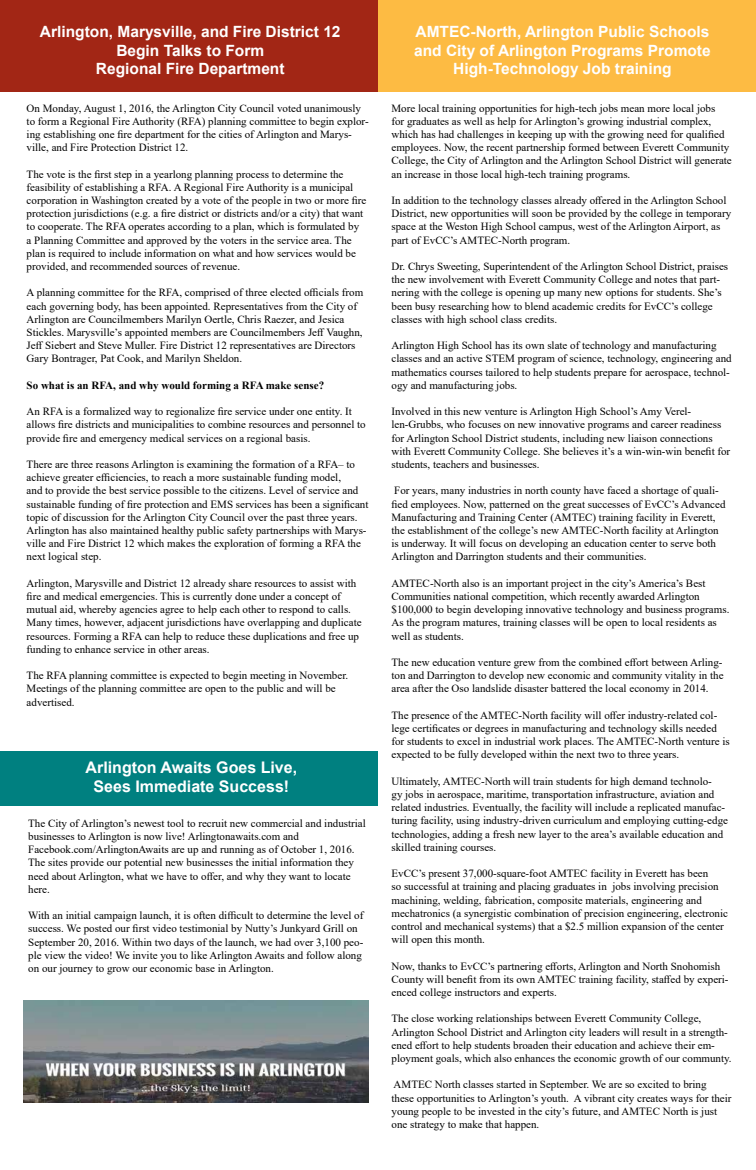
<style>
.page{position:relative;width:756px;height:1170px;background:#fff}
.page>*{position:absolute;margin:0;border:0;box-sizing:border-box;transform-origin:0 0}
.t1{font:700 16px/19.2px "Arial";color:#fff;text-align:center}
.t2{font:700 15.5px/18.6px "Arial";color:#fff;text-align:center}
.t3{font:11px/13.2px "Times New Roman";color:#000}
.t4{font:700 11px "Times New Roman";color:#000}
</style>
<div class="page">
<div style="left:0;top:0;width:378px;height:91px;background:#a22615"></div>
<div style="left:0;top:751px;width:378px;height:55px;background:#008080"></div>
<div style="left:378px;top:0;width:378px;height:91px;background:#fdbb43"></div>
<img style="left:24px;top:1000px;width:345px;height:102px">
<h2 class="t2" style="left:40px;top:23px;width:302px">Arlington, Marysville, and Fire District 12<br>Begin Talks to Form<br>Regional Fire Department</h2>
<p class="t3" style="left:27px;top:101px;width:344px">On Monday, August 1, 2016, the Arlington City Council voted unanimously to form a Regional Fire Authority (RFA) planning committee to begin explor&shy;ing establishing one fire department for the cities of Arlington and Marys&shy;ville, and Fire Protection District 12.</p>
<p class="t3" style="left:27px;top:167px;width:341px">The vote is the first step in a yearlong planning process to determine the feasibility of establishing a RFA. A Regional Fire Authority is a municipal corporation in Washington created by a vote of the people in two or more fire protection jurisdictions (e.g. a fire district or districts and/or a city) that want to cooperate. The RFA operates according to a plan, which is formulated by a Planning Committee and approved by the voters in the service area. The plan is required to include information on what and how services would be provided, and recommended sources of revenue.</p>
<p class="t3" style="left:27px;top:286px;width:338px">A planning committee for the RFA, comprised of three elected officials from each governing body, has been appointed. Representatives from the City of Arlington are Councilmembers Marilyn Oertle, Chris Raezer, and Jesica Stickles. Marysville’s appointed members are Councilmembers Jeff Vaughn, Jeff Siebert and Steve Muller. Fire District 12 representatives are Directors Gary Bontrager, Pat Cook, and Marilyn Sheldon.</p>
<p class="t4" style="left:27px;top:377px;width:299px">So what is an RFA, and why would forming a RFA make sense?</p>
<p class="t3" style="left:27px;top:405px;width:341px">An RFA is a formalized way to regionalize fire service under one entity. It allows fire districts and municipalities to combine resources and personnel to provide fire and emergency medical services on a regional basis.</p>
<p class="t3" style="left:27px;top:457px;width:343px">There are three reasons Arlington is examining the formation of a RFA– to achieve greater efficiencies, to reach a more sustainable funding model,<br>and to provide the best service possible to the citizens. Level of service and sustainable funding of fire protection and EMS services has been a significant topic of discussion for the Arlington City Council over the past three years.<br>Arlington has also maintained healthy public safety partnerships with Marys&shy;ville and Fire District 12 which makes the exploration of forming a RFA the next logical step.</p>
<p class="t3" style="left:27px;top:576px;width:336px">Arlington, Marysville and District 12 already share resources to assist with fire and medical emergencies. This is currently done under a concept of mutual aid, whereby agencies agree to help each other to respond to calls.<br>Many times, however, adjacent jurisdictions have overlapping and duplicate resources. Forming a RFA can help to reduce these duplications and free up funding to enhance service in other areas.</p>
<p class="t3" style="left:27px;top:669px;width:323px">The RFA planning committee is expected to begin meeting in November.<br>Meetings of the planning committee are open to the public and will be advertised.</p>
<h1 class="t1" style="left:86px;top:758px;width:213px">Arlington Awaits Goes Live,<br>Sees Immediate Success!</h1>
<p class="t3" style="left:28px;top:816px;width:339px">The City of Arlington’s newest tool to recruit new commercial and industrial businesses to Arlington is now live! Arlingtonawaits.com and Facebook.com/ArlingtonAwaits are up and running as of October 1, 2016.<br>The sites provide our potential new businesses the initial information they need about Arlington, what we have to offer, and why they want to locate here.</p>
<p class="t3" style="left:28px;top:909px;width:337px">With an initial campaign launch, it is often difficult to determine the level of success. We posted our first video testimonial by Nutty’s Junkyard Grill on September 20, 2016. Within two days of the launch, we had over 3,100 peo&shy;ple view the video! We invite you to like Arlington Awaits and follow along on our journey to grow our economic base in Arlington.</p>
<h2 class="t2" style="left:414px;top:23px;width:298px">AMTEC-North, Arlington Public Schools and City of Arlington Programs Promote<br>High-Technology Job training</h2>
<p class="t3" style="left:392px;top:101px;width:342px">More local training opportunities for high-tech jobs mean more local jobs<br>for graduates as well as help for Arlington’s growing industrial complex, which has had challenges in keeping up with the growing need for qualified employees. Now, the recent partnership formed between Everett Community College, the City of Arlington and the Arlington School District will generate an increase in those local high-tech training programs.</p>
<p class="t3" style="left:392px;top:193px;width:341px">In addition to the technology classes already offered in the Arlington School District, new opportunities will soon be provided by the college in temporary space at the Weston High School campus, west of the Arlington Airport, as part of EvCC’s AMTEC-North program.</p>
<p class="t3" style="left:392px;top:259px;width:338px">Dr. Chrys Sweeting, Superintendent of the Arlington School District, praises the new involvement with Everett Community College and notes that part&shy;nering with the college is opening up many new options for students. She’s been busy researching how to blend academic credits for EvCC’s college classes with high school class credits.</p>
<p class="t3" style="left:392px;top:339px;width:342px">Arlington High School has its own slate of technology and manufacturing classes and an active STEM program of science, technology, engineering and mathematics courses tailored to help students prepare for aerospace, technol&shy;ogy and manufacturing jobs.</p>
<p class="t3" style="left:392px;top:405px;width:340px">Involved in this new venture is Arlington High School’s Amy Verel&shy;len-Grubbs, who focuses on new innovative programs and career readiness for Arlington School District students, including new liaison connections with Everett Community College. She believes it’s a win-win-win benefit for students, teachers and businesses.</p>
<p class="t3" style="left:392px;top:484px;width:336px">For years, many industries in north county have faced a shortage of quali&shy;fied employees. Now, patterned on the great successes of EvCC’s Advanced Manufacturing and Training Center (AMTEC) training facility in Everett, the establishment of the college’s new AMTEC-North facility at Arlington is underway. It will focus on developing an education center to serve both Arlington and Darrington students and their communities.</p>
<p class="t3" style="left:392px;top:576px;width:339px">AMTEC-North also is an important project in the city’s America’s Best Communities national competition, which recently awarded Arlington $100,000 to begin developing innovative technology and business programs.<br>As the program matures, training classes will be open to local residents as well as students.</p>
<p class="t3" style="left:392px;top:655px;width:334px;text-align:justify">The new education venture grew from the combined effort between Arling&shy;ton and Darrington to develop new economic and community vitality in the area after the Oso landslide disaster battered the local economy in 2014.</p>
<p class="t3" style="left:392px;top:708px;width:340px">The presence of the AMTEC-North facility will offer industry-related col&shy;lege certificates or degrees in manufacturing and technology skills needed for students to excel in industrial work places. The AMTEC-North venture is expected to be fully developed within the next two to three years.</p>
<p class="t3" style="left:392px;top:774px;width:338px">Ultimately, AMTEC-North will train students for high demand technolo-<br>gy jobs in aerospace, maritime, transportation infrastructure, aviation and related industries. Eventually, the facility will include a replicated manufac&shy;turing facility, using industry-driven curriculum and employing cutting-edge technologies, adding a fresh new layer to the area’s available education and skilled training courses.</p>
<p class="t3" style="left:392px;top:867px;width:338px">EvCC’s present 37,000-square-foot AMTEC facility in Everett has been<br>so successful at training and placing graduates in jobs involving precision machining, welding, fabrication, composite materials, engineering and mechatronics (a synergistic combination of precision engineering, electronic control and mechanical systems) that a $2.5 million expansion of the center will open this month.</p>
<p class="t3" style="left:392px;top:959px;width:339px">Now, thanks to EvCC’s partnering efforts, Arlington and North Snohomish<br>County will benefit from its own AMTEC training facility, staffed by experi&shy;enced college instructors and experts.</p>
<p class="t3" style="left:392px;top:1012px;width:342px">The close working relationships between Everett Community College, Arlington School District and Arlington city leaders will result in a strength&shy;ened effort to help students broaden their education and achieve their em&shy;ployment goals, which also enhances the economic growth of our communty.</p>
<p class="t3" style="left:392px;top:1078px;width:342px">AMTEC North classes started in September. We are so excited to bring<br>these opportunities to Arlington’s youth. A vibrant city creates ways for their young people to be invested in the city’s future, and AMTEC North is just one strategy to make that happen.</p>
</div>
